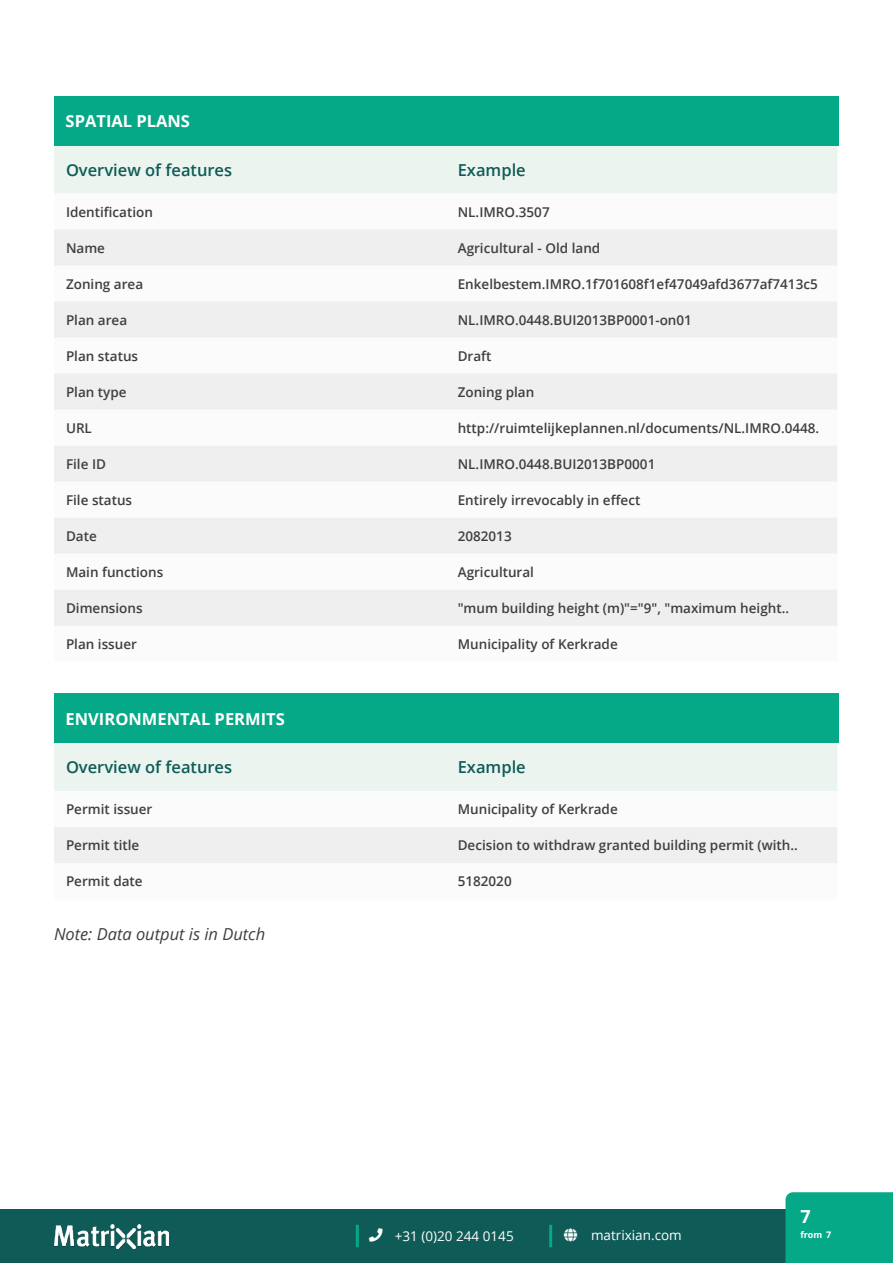
<style>
.page{position:relative;width:893px;height:1263px;background:#fff}
.page>*{position:absolute;margin:0;border:0;box-sizing:border-box;transform-origin:0 0}
.t1{font:700 18px "Open Sans";color:#fff}
.t2{font:600 16.5px "Open Sans";color:#0e5b57}
.t3{font:700 16.5px "Open Sans";color:#fff}
.t4{font:italic 16.5px "Open Sans";color:#3f3f3f}
.t5{font:600 13.5px "Open Sans";color:#3f3f3f}
.t6{font:13.5px "Open Sans";color:#fff}
.t7{font:700 9px "Open Sans";color:#fff}
</style>
<div class="page">
<div style="left:0;top:1209px;width:823px;height:54px;background:#0e5b57"></div>
<div style="left:785px;top:1192px;width:108px;height:71px;background:#05a887"></div>
<hr style="left:356px;top:1225px;width:3px;height:22px;background:#05a887">
<hr style="left:549px;top:1225px;width:3px;height:22px;background:#05a887">
<img style="left:54px;top:1224px;width:115px;height:24px">
<div style="left:54px;top:146px;width:783px;height:47px;background:#ebf4ef"></div>
<svg style="left:54px;top:230px;width:783px;height:396px;fill:#efefef"></svg>
<div style="left:54px;top:96px;width:784px;height:50px;background:#05a887"></div>
<div style="left:54px;top:743px;width:783px;height:48px;background:#ebf4ef"></div>
<div style="left:54px;top:827px;width:783px;height:36px;background:#efefef"></div>
<div style="left:54px;top:693px;width:784px;height:50px;background:#05a887"></div>
<p class="t3" style="left:66px;top:114px;width:126px">SPATIAL PLANS</p>
<p class="t2" style="left:66px;top:163px;width:168px">Overview of features</p>
<p class="t2" style="left:458px;top:163px;width:70px">Example</p>
<p class="t5" style="left:66px;top:203px;width:89px">Identification</p>
<p class="t5" style="left:458px;top:206px;width:93px">NL.IMRO.3507</p>
<p class="t5" style="left:66px;top:242px;width:41px">Name</p>
<p class="t5" style="left:458px;top:242px;width:144px">Agricultural - Old land</p>
<p class="t5" style="left:66px;top:278px;width:79px">Zoning area</p>
<p class="t5" style="left:458px;top:278px;width:361px">Enkelbestem.IMRO.1f701608f1ef47049afd3677af7413c5</p>
<p class="t5" style="left:66px;top:314px;width:63px">Plan area</p>
<p class="t5" style="left:458px;top:314px;width:236px">NL.IMRO.0448.BUI2013BP0001-on01</p>
<p class="t5" style="left:66px;top:350px;width:74px">Plan status</p>
<p class="t5" style="left:458px;top:350px;width:35px">Draft</p>
<p class="t5" style="left:66px;top:386px;width:62px">Plan type</p>
<p class="t5" style="left:458px;top:386px;width:78px">Zoning plan</p>
<p class="t5" style="left:66px;top:422px;width:27px">URL</p>
<p class="t5" style="left:458px;top:422px;width:363px">http://ruimtelijkeplannen.nl/documents/NL.IMRO.0448.</p>
<p class="t5" style="left:66px;top:458px;width:42px">File ID</p>
<p class="t5" style="left:458px;top:458px;width:199px">NL.IMRO.0448.BUI2013BP0001</p>
<p class="t5" style="left:66px;top:494px;width:68px">File status</p>
<p class="t5" style="left:458px;top:491px;width:184px">Entirely irrevocably in effect</p>
<p class="t5" style="left:66px;top:530px;width:32px">Date</p>
<p class="t5" style="left:458px;top:530px;width:55px">2082013</p>
<p class="t5" style="left:66px;top:566px;width:99px">Main functions</p>
<p class="t5" style="left:458px;top:566px;width:78px">Agricultural</p>
<p class="t5" style="left:66px;top:602px;width:78px">Dimensions</p>
<p class="t5" style="left:458px;top:602px;width:333px">"mum building height (m)"="9", "maximum height..</p>
<p class="t5" style="left:66px;top:638px;width:73px">Plan issuer</p>
<p class="t5" style="left:458px;top:638px;width:162px">Municipality of Kerkrade</p>
<p class="t3" style="left:66px;top:712px;width:221px">ENVIRONMENTAL PERMITS</p>
<p class="t2" style="left:66px;top:761px;width:168px">Overview of features</p>
<p class="t2" style="left:458px;top:761px;width:70px">Example</p>
<p class="t5" style="left:66px;top:804px;width:88px">Permit issuer</p>
<p class="t5" style="left:458px;top:804px;width:162px">Municipality of Kerkrade</p>
<p class="t5" style="left:66px;top:840px;width:75px">Permit title</p>
<p class="t5" style="left:458px;top:840px;width:342px">Decision to withdraw granted building permit (with..</p>
<p class="t5" style="left:66px;top:876px;width:78px">Permit date</p>
<p class="t5" style="left:458px;top:876px;width:55px">5182020</p>
<p class="t4" style="left:54px;top:927px;width:213px">Note: Data output is in Dutch</p>
<h1 class="t1" style="left:800px;top:1209px;width:12px">7</h1>
<p class="t6" style="left:395px;top:1230px;width:120px">+31 (0)20 244 0145</p>
<p class="t6" style="left:591px;top:1229px;width:92px">matrixian.com</p>
<p class="t7" style="left:800px;top:1231px;width:32px">from 7</p>
</div>
